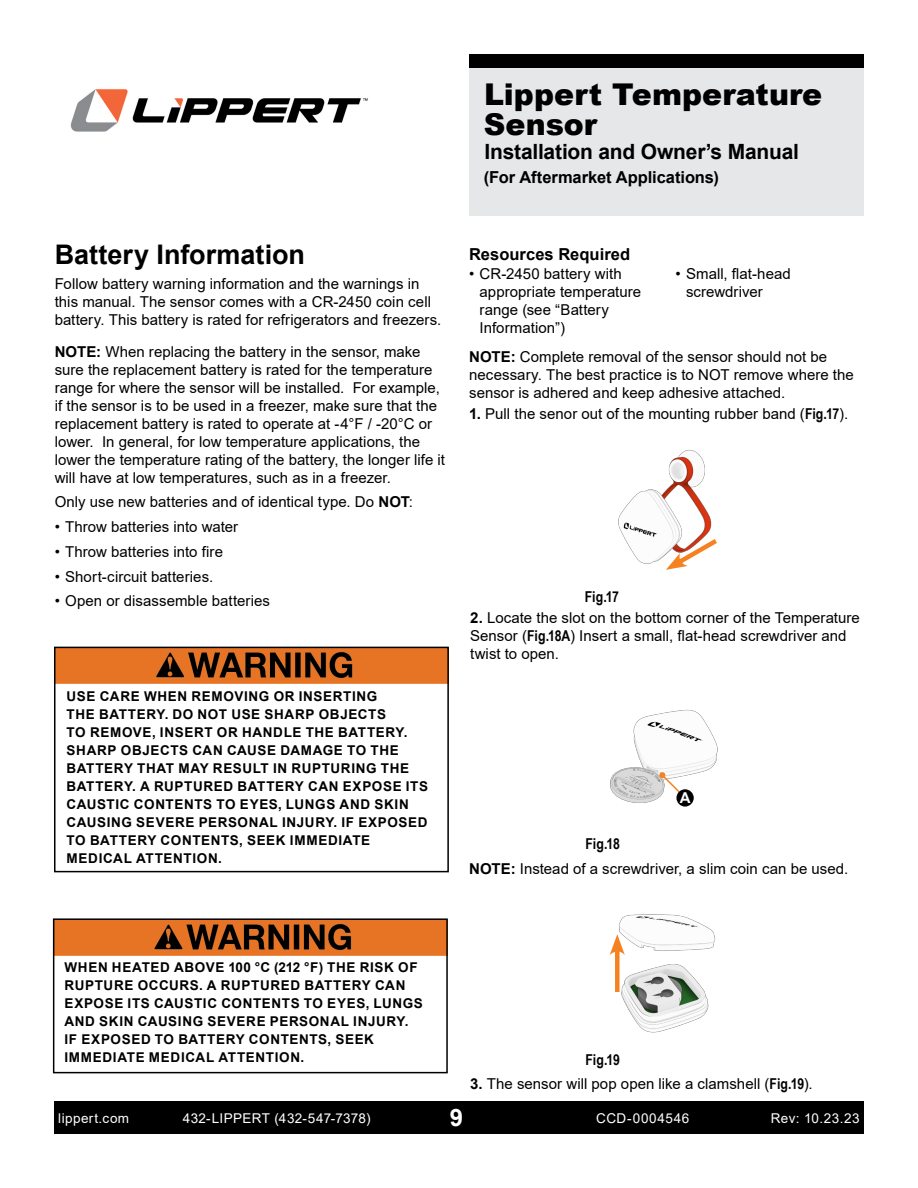
<style>
.page{position:relative;width:918px;height:1188px;background:#fff}
.page>*{position:absolute;margin:0;border:0;box-sizing:border-box;transform-origin:0 0}
.t1{font:900 30px/30px "Arial";letter-spacing:.005em;color:#000}
.t2{font:700 27px "Arial";color:#000}
.t3{font:700 24px "Arial";color:#fff}
.t4{font:700 21px "Arial";letter-spacing:-.01em;color:#000}
.t5{font:700 16.5px "Arial";color:#000}
.t6{font:15px/18px "Arial";letter-spacing:.005em;color:#000}
.t7{font:700 15px "Arial Narrow";letter-spacing:-.01em;color:#000}
.t8{font:700 15px "Arial";color:#fff}
.t9{font:700 13.5px/18px "Arial";letter-spacing:.045em;color:#000}
.t10{font:13.5px "Arial";letter-spacing:.035em;color:#fff}
.s1{font-weight:700}
.s2{font-family:"Arial Narrow";font-weight:700}
</style>
<div class="page">
<div style="left:54px;top:1102px;width:810px;height:32px;background:#000"></div>
<img style="left:70px;top:89px;width:298px;height:43px">
<div style="left:469px;top:54px;width:395px;height:162px;background:#e6e7e8"></div>
<div style="left:469px;top:54px;width:395px;height:14px;background:#000"></div>
<img style="left:56px;top:921px;width:389px;height:35px">
<div style="left:53px;top:918px;width:395px;height:155px;border:2px solid #000"></div>
<img style="left:618px;top:450px;width:94px;height:114px">
<img style="left:610px;top:709px;width:108px;height:94px">
<svg style="left:659px;top:772px;width:28px;height:28px"></svg>
<div style="left:676px;top:789px;width:18px;height:18px;background:#000;border-radius:50%"></div>
<svg style="left:666px;top:535px;width:51px;height:35px"></svg>
<img style="left:609px;top:914px;width:107px;height:119px">
<div style="left:615px;top:947px;width:5px;height:45px;background:#f58220"></div>
<svg style="left:610px;top:934px;width:15px;height:21px"></svg>
<img style="left:57px;top:650px;width:389px;height:34px">
<div style="left:54px;top:647px;width:395px;height:225px;border:2px solid #000"></div>
<h2 class="t2" style="left:55px;top:236px;width:252px">Battery Information</h2>
<p class="t6" style="left:55px;top:275px;width:388px">Follow battery warning information and the warnings in this manual. The sensor comes with a CR-2450 coin cell battery. This battery is rated for refrigerators and freezers.</p>
<p class="t6" style="left:55px;top:342px;width:392px"><span class="s1">NOTE:</span> When replacing the battery in the sensor, make sure the replacement battery is rated for the temperature range for where the sensor will be installed. For example, if the sensor is to be used in a freezer, make sure that the replacement battery is rated to operate at -4°F / -20°C or lower. In general, for low temperature applications, the lower the temperature rating of the battery, the longer life it will have at low temperatures, such as in a freezer.</p>
<p class="t6" style="left:55px;top:493px;width:360px">Only use new batteries and of identical type. Do <span class="s1">NOT</span>:</p>
<p class="t6" style="left:55px;top:518px;width:185px">• Throw batteries into water</p>
<p class="t6" style="left:55px;top:542px;width:170px">• Throw batteries into fire</p>
<p class="t6" style="left:55px;top:567px;width:160px">• Short-circuit batteries.</p>
<p class="t6" style="left:55px;top:592px;width:217px">• Open or disassemble batteries</p>
<p class="t9" style="left:67px;top:687px;width:363px">USE CARE WHEN REMOVING OR INSERTING<br>THE BATTERY. DO NOT USE SHARP OBJECTS<br>TO REMOVE, INSERT OR HANDLE THE BATTERY.<br>SHARP OBJECTS CAN CAUSE DAMAGE TO THE BATTERY THAT MAY RESULT IN RUPTURING THE BATTERY. A RUPTURED BATTERY CAN EXPOSE ITS CAUSTIC CONTENTS TO EYES, LUNGS AND SKIN CAUSING SEVERE PERSONAL INJURY. IF EXPOSED TO BATTERY CONTENTS, SEEK IMMEDIATE MEDICAL ATTENTION.</p>
<h1 class="t1" style="left:484px;top:79px;width:340px">Lippert Temperature<br>Sensor</h1>
<h3 class="t4" style="left:484px;top:137px;width:316px">Installation and Owner’s Manual</h3>
<p class="t5" style="left:484px;top:166px;width:236px">(For Aftermarket Applications)</p>
<p class="t5" style="left:469px;top:242px;width:163px">Resources Required</p>
<p class="t6" style="left:480px;top:265px;width:163px;text-indent:-10px">• CR-2450 battery with appropriate temperature range (see “Battery<br>Information”)</p>
<p class="t6" style="left:686px;top:265px;width:106px;text-indent:-10px">• Small, flat-head screwdriver</p>
<p class="t6" style="left:469px;top:348px;width:386px"><span class="s1">NOTE:</span> Complete removal of the sensor should not be necessary. The best practice is to NOT remove where the sensor is adhered and keep adhesive attached.</p>
<p class="t6" style="left:469px;top:405px;width:381px"><span class="s1">1.</span> Pull the senor out of the mounting rubber band (<span class="s2">Fig.17</span>).</p>
<p class="t7" style="left:585px;top:585px;width:36px">Fig.17</p>
<p class="t6" style="left:470px;top:609px;width:391px"><span class="s1">2.</span> Locate the slot on the bottom corner of the Temperature<br>Sensor (<span class="s2">Fig.18A</span>) Insert a small, flat-head screwdriver and twist to open.</p>
<p class="t7" style="left:585px;top:832px;width:36px">Fig.18</p>
<p class="t8" style="left:680px;top:788px;width:12px">A</p>
<p class="t6" style="left:469px;top:860px;width:381px"><span class="s1">NOTE:</span> Instead of a screwdriver, a slim coin can be used.</p>
<p class="t9" style="left:64px;top:958px;width:360px">WHEN HEATED ABOVE 100 °C (212 °F) THE RISK OF RUPTURE OCCURS. A RUPTURED BATTERY CAN EXPOSE ITS CAUSTIC CONTENTS TO EYES, LUNGS AND SKIN CAUSING SEVERE PERSONAL INJURY.<br>IF EXPOSED TO BATTERY CONTENTS, SEEK IMMEDIATE MEDICAL ATTENTION.</p>
<p class="t7" style="left:585px;top:1049px;width:36px">Fig.19</p>
<p class="t6" style="left:470px;top:1075px;width:344px"><span class="s1">3.</span> The sensor will pop open like a clamshell (<span class="s2">Fig.19</span>).</p>
<p class="t10" style="left:58px;top:1109px;width:72px">lippert.com</p>
<p class="t10" style="left:183px;top:1109px;width:189px">432-LIPPERT (432-547-7378)</p>
<h3 class="t3" style="left:450px;top:1100px;width:15px">9</h3>
<p class="t10" style="left:771px;top:1109px;width:90px">Rev: 10.23.23</p>
<p class="t10" style="left:596px;top:1109px;width:95px">CCD-0004546</p>
</div>
